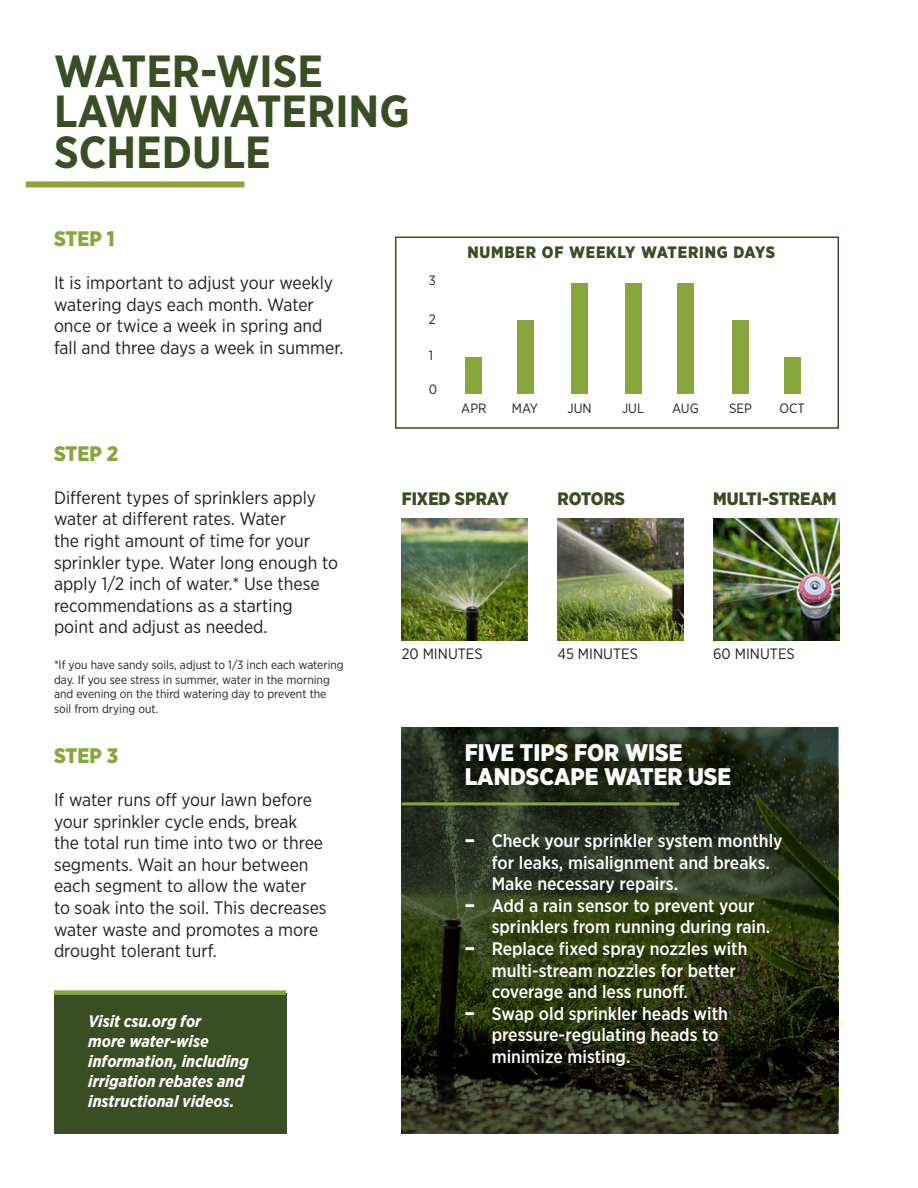
<style>
.page{position:relative;width:918px;height:1188px;background:#fff}
.page>*{position:absolute;margin:0;border:0;box-sizing:border-box;transform-origin:0 0}
.t1{font:700 45px/40.5px "Gotham Narrow";color:#394e22}
.t2{font:900 24px/24px "Gotham Narrow";color:#fff}
.t3{font:900 21px "Gotham Narrow";color:#87a63d}
.t4{font:18px/21.6px "Gotham Narrow";color:#231f20}
.t5{font:500 18px/21.6px "Gotham Narrow";color:#fff}
.t6{font:900 18px "Gotham Narrow";color:#394e22}
.t7{font:italic 700 16.5px/19.8px "Gotham Narrow";color:#fff}
.t8{font:900 16.5px "Gotham Narrow";letter-spacing:.05em;color:#394e22}
.t9{font:15px "Gotham Narrow";color:#231f20}
.t10{font:13.5px "Gotham Narrow";color:#231f20}
.t11{font:12px/14.4px "Gotham Narrow";color:#231f20}
.s1{font-weight:900}
</style>
<div class="page">
<svg style="left:402px;top:727px;width:436px;height:407px;background:#272f16"></svg>
<div style="left:26px;top:181px;width:219px;height:6px;background:#87a63d"></div>
<img style="left:402px;top:518px;width:126px;height:123px">
<img style="left:713px;top:518px;width:126px;height:123px">
<img style="left:558px;top:518px;width:125px;height:123px">
<div style="left:395px;top:237px;width:444px;height:192px;border:2px solid #394e22"></div>
<div style="left:465px;top:357px;width:17px;height:37px;background:#87a63d"></div>
<div style="left:784px;top:357px;width:17px;height:37px;background:#87a63d"></div>
<div style="left:517px;top:320px;width:16px;height:74px;background:#87a63d"></div>
<div style="left:732px;top:320px;width:17px;height:74px;background:#87a63d"></div>
<div style="left:571px;top:283px;width:17px;height:111px;background:#87a63d"></div>
<div style="left:625px;top:283px;width:16px;height:111px;background:#87a63d"></div>
<div style="left:677px;top:283px;width:17px;height:111px;background:#87a63d"></div>
<div style="left:54px;top:993px;width:232px;height:141px;background:#394e22"></div>
<div style="left:54px;top:990px;width:232px;height:5px;background:#87a63d"></div>
<hr style="left:402px;top:802px;width:277px;height:3px;background:#87a63d">
<p class="t1" style="left:54px;top:50px;width:357px">WATER-WISE<br>LAWN WATERING<br>SCHEDULE</p>
<p class="t3" style="left:54px;top:225px;width:62px">STEP 1</p>
<p class="t4" style="left:54px;top:272px;width:291px">It is important to adjust your weekly watering days each month. Water once or twice a week in spring and fall and three days a week in summer.</p>
<p class="t10" style="left:429px;top:272px;width:9px">3</p>
<p class="t10" style="left:429px;top:311px;width:9px">2</p>
<p class="t10" style="left:429px;top:347px;width:6px">1</p>
<p class="t10" style="left:429px;top:380px;width:10px">0</p>
<p class="t8" style="left:467px;top:241px;width:309px">NUMBER OF WEEKLY WATERING DAYS</p>
<p class="t10" style="left:461px;top:400px;width:27px">APR</p>
<p class="t10" style="left:512px;top:400px;width:28px">MAY</p>
<p class="t10" style="left:568px;top:399px;width:26px">JUN</p>
<p class="t10" style="left:622px;top:400px;width:24px">JUL</p>
<p class="t10" style="left:672px;top:400px;width:28px">AUG</p>
<p class="t10" style="left:729px;top:400px;width:24px">SEP</p>
<p class="t10" style="left:780px;top:400px;width:27px">OCT</p>
<p class="t3" style="left:54px;top:439px;width:66px">STEP 2</p>
<p class="t4" style="left:54px;top:486px;width:286px">Different types of sprinklers apply water at different rates. Water<br>the right amount of time for your sprinkler type. Water long enough to apply 1/2 inch of water.* Use these recommendations as a starting<br>point and adjust as needed.</p>
<p class="t11" style="left:54px;top:658px;width:291px">*If you have sandy soils, adjust to 1/3 inch each watering day. If you see stress in summer, water in the morning and evening on the third watering day to prevent the soil from drying out.</p>
<p class="t3" style="left:54px;top:742px;width:66px">STEP 3</p>
<p class="t4" style="left:54px;top:789px;width:274px">If water runs off your lawn before your sprinkler cycle ends, break the total run time into two or three segments. Wait an hour between each segment to allow the water to soak into the soil. This decreases water waste and promotes a more drought tolerant turf.</p>
<p class="t7" style="left:88px;top:1012px;width:162px">Visit csu.org for<br>more water-wise information, including irrigation rebates and instructional videos.</p>
<p class="t6" style="left:402px;top:486px;width:108px">FIXED SPRAY</p>
<p class="t6" style="left:558px;top:486px;width:69px">ROTORS</p>
<p class="t9" style="left:402px;top:644px;width:82px">20 MINUTES</p>
<p class="t9" style="left:558px;top:644px;width:82px">45 MINUTES</p>
<p class="t6" style="left:713px;top:486px;width:125px">MULTI-STREAM</p>
<p class="t9" style="left:713px;top:644px;width:83px">60 MINUTES</p>
<p class="t2" style="left:465px;top:740px;width:268px">FIVE TIPS FOR WISE<br>LANDSCAPE WATER USE</p>
<p class="t5" style="left:492px;top:830px;width:292px;text-indent:-27px"><span class="s1">−</span> Check your sprinkler system monthly for leaks, misalignment and breaks.<br>Make necessary repairs.</p>
<p class="t5" style="left:492px;top:894px;width:280px;text-indent:-27px"><span class="s1">−</span> Add a rain sensor to prevent your sprinklers from running during rain.</p>
<p class="t5" style="left:492px;top:938px;width:257px;text-indent:-27px"><span class="s1">−</span> Replace fixed spray nozzles with multi-stream nozzles for better coverage and less runoff.</p>
<p class="t5" style="left:492px;top:1002px;width:238px;text-indent:-27px"><span class="s1">−</span> Swap old sprinkler heads with pressure-regulating heads to minimize misting.</p>
</div>
